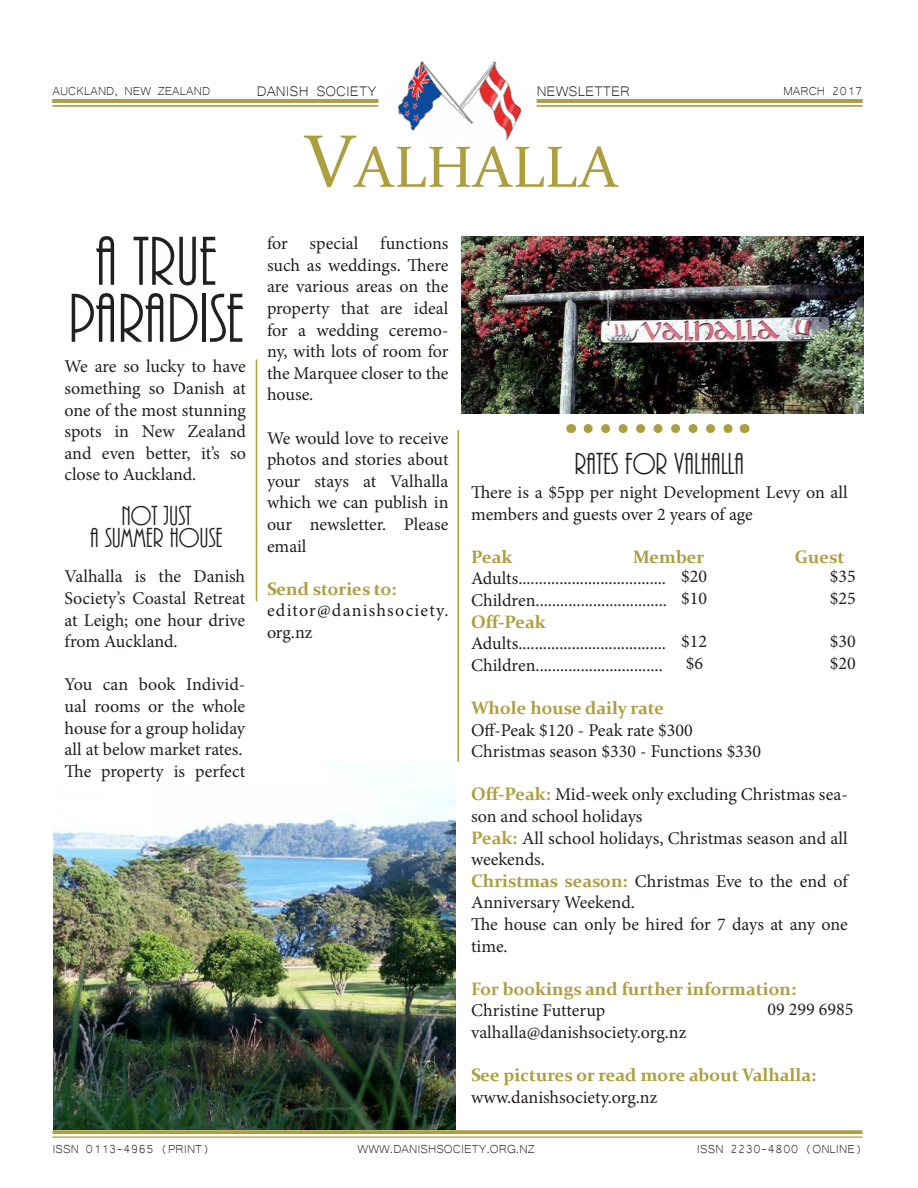
<style>
.page{position:relative;width:918px;height:1188px;background:#fff}
.page>*{position:absolute;margin:0;border:0;box-sizing:border-box;transform-origin:0 0}
.t1{font:72px "ARBONNIE";color:#231f20}
.t2{font:58.5px "Constantia";color:#ad9e40}
.t3{font:31.5px "ARBONNIE";color:#231f20}
.t4{font:28.5px "ARBONNIE";color:#231f20}
.t5{font:18px/21.6px "Minion Pro";color:#231f20}
.t6{font:700 18px "Constantia";color:#ad9e40}
.t7{font:18px/21.6px "Minion Pro";letter-spacing:.065em;color:#231f20}
.t8{font:18px "Microsoft Yi Baiti";color:#231f20}
.t9{font:15px "Microsoft Yi Baiti";color:#231f20}
.s1{font-size:75px}
.s2{font-family:"Constantia";font-weight:700;color:#ad9e40}
</style>
<div class="page">
<img style="left:53px;top:774px;width:402px;height:356px">
<svg style="left:52px;top:1130px;width:810px;height:4px;background:#b2a34b"></svg>
<hr style="left:52px;top:1136px;width:810px;height:2px;background:#ad9e40">
<img style="left:473px;top:61px;width:64px;height:79px">
<img style="left:473px;top:109px;width:29px;height:31px">
<img style="left:397px;top:61px;width:76px;height:70px">
<hr style="left:52px;top:99px;width:326px;height:4px;background:#ad9e40">
<hr style="left:52px;top:105px;width:326px;height:2px;background:#ad9e40">
<hr style="left:537px;top:99px;width:325px;height:4px;background:#ad9e40">
<hr style="left:537px;top:105px;width:325px;height:2px;background:#ad9e40">
<svg style="left:588px;top:424px;width:145px;height:9px"></svg>
<hr style="left:256px;top:359px;width:1px;height:242px;background:#ad9e40">
<hr style="left:458px;top:430px;width:1px;height:332px;background:#ad9e40">
<img style="left:461px;top:237px;width:402px;height:176px">
<p class="t9" style="left:52px;top:82px;width:159px">AUCKLAND, NEW ZEALAND</p>
<p class="t8" style="left:257px;top:81px;width:121px">DANISH SOCIETY</p>
<p class="t8" style="left:537px;top:81px;width:95px">NEWSLETTER</p>
<p class="t9" style="left:783px;top:82px;width:81px">MARCH 2017</p>
<p class="t1" style="left:95px;top:225px;width:123px">A TRUE</p>
<p class="t1" style="left:68px;top:282px;width:178px">PARADISE</p>
<p class="t5" style="left:64px;top:356px;width:183px;text-align:justify">We are so lucky to have something so Danish at one of the most stunning spots in New Zealand and even better, it’s so close to Auckland.</p>
<p class="t4" style="left:121px;top:501px;width:72px">NOT JUST</p>
<p class="t4" style="left:90px;top:523px;width:134px">A SUMMER HOUSE</p>
<p class="t5" style="left:64px;top:566px;width:182px;text-align:justify">Valhalla is the Danish Society’s Coastal Retreat at Leigh; one hour drive from Auckland.</p>
<p class="t5" style="left:64px;top:674px;width:182px;text-align:justify">You can book Individ&shy;ual rooms or the whole house for a group holiday all at below market rates.</p>
<p class="t5" style="left:64px;top:760px;width:182px">The property is perfect</p>
<p class="t2" style="left:304px;top:127px;width:315px"><span class="s1">V</span>ALHALLA</p>
<p class="t5" style="left:267px;top:233px;width:183px;text-align:justify">for special functions such as weddings. There are various areas on the property that are ideal for a wedding ceremo&shy;ny, with lots of room for the Marquee closer to the house.</p>
<p class="t5" style="left:267px;top:427px;width:183px;text-align:justify">We would love to receive photos and stories about your stays at Valhalla which we can publish in our newsletter. Please email</p>
<p class="t6" style="left:267px;top:576px;width:131px">Send stories to:</p>
<p class="t7" style="left:267px;top:600px;width:183px">editor@danishsociety. org.nz</p>
<p class="t3" style="left:575px;top:448px;width:171px">RATES FOR VALHALLA</p>
<p class="t5" style="left:471px;top:482px;width:378px">There is a $5pp per night Development Levy on all members and guests over 2 years of age</p>
<p class="t6" style="left:471px;top:544px;width:43px">Peak</p>
<p class="t6" style="left:633px;top:544px;width:73px">Member</p>
<p class="t6" style="left:795px;top:544px;width:51px">Guest</p>
<p class="t5" style="left:471px;top:568px;width:197px">Adults....................................</p>
<p class="t5" style="left:471px;top:590px;width:197px">Children................................</p>
<p class="t6" style="left:471px;top:609px;width:76px">Off-Peak</p>
<p class="t5" style="left:471px;top:633px;width:197px">Adults....................................</p>
<p class="t5" style="left:471px;top:654px;width:193px">Children...............................</p>
<p class="t6" style="left:471px;top:695px;width:195px">Whole house daily rate</p>
<p class="t5" style="left:471px;top:719px;width:223px">Off-Peak $120 - Peak rate $300</p>
<p class="t5" style="left:471px;top:741px;width:292px">Christmas season $330 - Functions $330</p>
<p class="t5" style="left:471px;top:784px;width:378px"><span class="s2">Off-Peak:</span> Mid-week only excluding Christmas sea&shy;son and school holidays</p>
<p class="t5" style="left:471px;top:827px;width:378px"><span class="s2">Peak:</span> All school holidays, Christmas season and all weekends.</p>
<p class="t5" style="left:471px;top:870px;width:378px"><span class="s2">Christmas season:</span> Christmas Eve to the end of<br>Anniversary Weekend.</p>
<p class="t5" style="left:471px;top:914px;width:378px">The house can only be hired for 7 days at any one time.</p>
<p class="t6" style="left:471px;top:976px;width:327px">For bookings and further information:</p>
<p class="t5" style="left:471px;top:1000px;width:136px">Christine Futterup</p>
<p class="t5" style="left:471px;top:1022px;width:217px">valhalla@danishsociety.org.nz</p>
<p class="t6" style="left:471px;top:1063px;width:347px">See pictures or read more about Valhalla:</p>
<p class="t5" style="left:471px;top:1086px;width:188px">www.danishsociety.org.nz</p>
<p class="t5" style="left:681px;top:566px;width:27px">$20</p>
<p class="t5" style="left:830px;top:566px;width:27px">$35</p>
<p class="t5" style="left:681px;top:587px;width:27px">$10</p>
<p class="t5" style="left:830px;top:587px;width:27px">$25</p>
<p class="t5" style="left:681px;top:631px;width:27px">$12</p>
<p class="t5" style="left:830px;top:631px;width:27px">$30</p>
<p class="t5" style="left:686px;top:652px;width:19px">$6</p>
<p class="t5" style="left:830px;top:652px;width:27px">$20</p>
<p class="t5" style="left:768px;top:999px;width:87px">09 299 6985</p>
<p class="t9" style="left:52px;top:1140px;width:159px">ISSN 0113-4965 (PRINT)</p>
<p class="t9" style="left:358px;top:1141px;width:179px">WWW.DANISHSOCIETY.ORG.NZ</p>
<p class="t9" style="left:697px;top:1140px;width:167px">ISSN 2230-4800 (ONLINE)</p>
</div>
